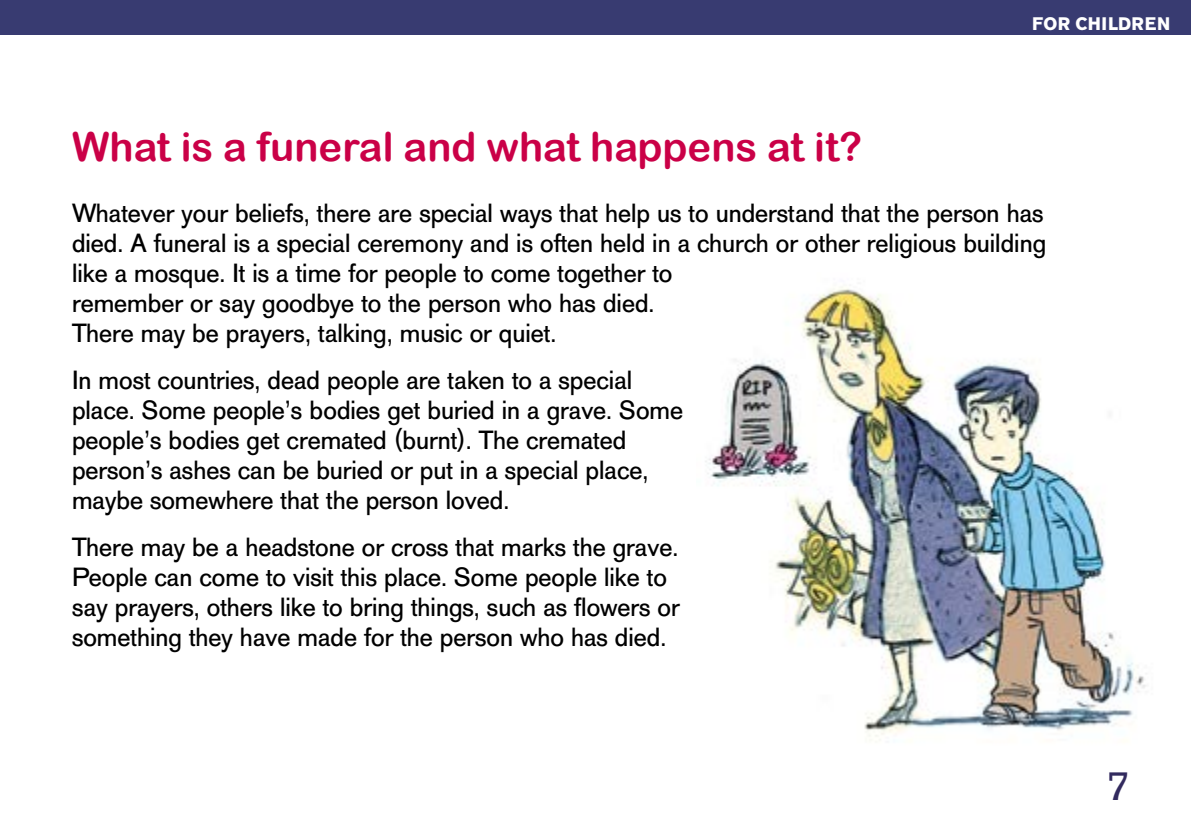
<style>
.page{position:relative;width:1191px;height:840px;background:#fff}
.page>*{position:absolute;margin:0;border:0;box-sizing:border-box;transform-origin:0 0}
.t1{font:40px "Arial Rounded MT Bold";color:#ca0047}
.t2{font:40px "AG Old Face";color:#322a5e}
.t3{font:26px/30px "AG Old Face";color:#000}
.t4{font:700 18px "AG Old Face";letter-spacing:.04em;color:#fff}
</style>
<div class="page">
<div style="left:0;top:0;width:1191px;height:35px;background:#383b71"></div>
<img style="left:705px;top:286px;width:441px;height:454px">
<p class="t4" style="left:1032px;top:13px;width:140px">FOR CHILDREN</p>
<h1 class="t1" style="left:72px;top:123px;width:791px">What is a funeral and what happens at it?</h1>
<p class="t3" style="left:72px;top:198px;width:975px">Whatever your beliefs, there are special ways that help us to understand that the person has died. A funeral is a special ceremony and is often held in a church or other religious building like a mosque. It is a time for people to come together to<br>remember or say goodbye to the person who has died.<br>There may be prayers, talking, music or quiet.</p>
<p class="t3" style="left:72px;top:365px;width:612px">In most countries, dead people are taken to a special place. Some people’s bodies get buried in a grave. Some people’s bodies get cremated (burnt). The cremated person’s ashes can be buried or put in a special place, maybe somewhere that the person loved.</p>
<p class="t3" style="left:72px;top:532px;width:609px">There may be a headstone or cross that marks the grave.<br>People can come to visit this place. Some people like to say prayers, others like to bring things, such as flowers or something they have made for the person who has died.</p>
<h1 class="t2" style="left:1106px;top:762px;width:26px">7</h1>
</div>
